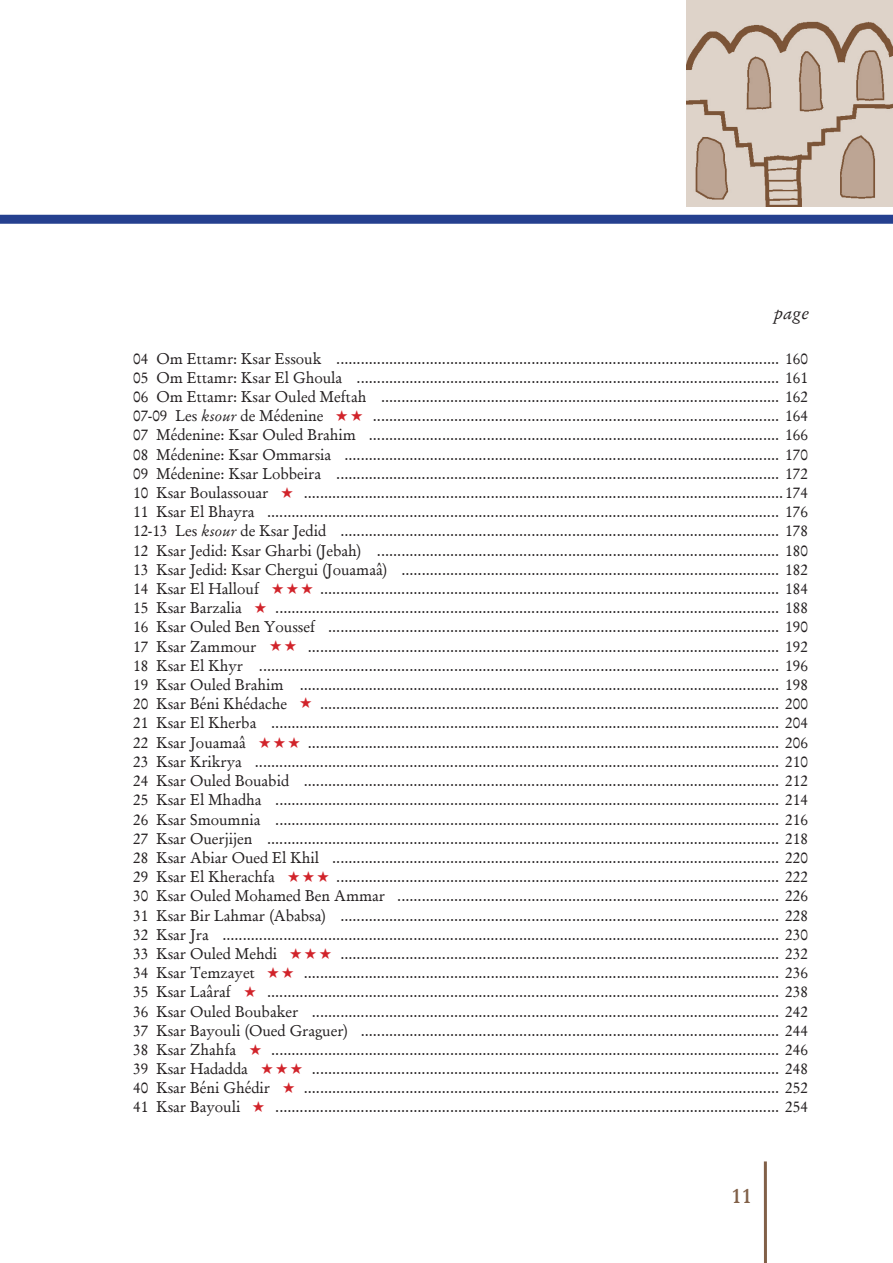
<style>
.page{position:relative;width:893px;height:1263px;background:#fff}
.page>*{position:absolute;margin:0;border:0;box-sizing:border-box;transform-origin:0 0}
.t1{font:600 21px "Garamond";color:#816048}
.t2{font:italic 18px "Stempel Garamond";color:#231f20}
.t3{font:15.75px/19.2px "Garamond Antiqua";color:#231f20;text-align:justify}
.s1{font-family:"Stempel Garamond";font-style:italic;font-size:15px}
</style>
<div class="page">
<div style="left:0;top:215px;width:893px;height:9px;background:#25408f"></div>
<img style="left:686px;top:0;width:206px;height:206px">
<hr style="left:764px;top:1161px;width:3px;height:102px;background:#816048">
<p class="t2" style="left:774px;top:301px;width:36px">page</p>
<p class="t3" style="left:133px;top:348px;width:676px">04 Om Ettamr: Ksar Essouk ............................................................................................................. 160<br>05 Om Ettamr: Ksar El Ghoula ........................................................................................................ 161<br>06 Om Ettamr: Ksar Ouled Meftah .................................................................................................. 162<br>07-09 Les <span class="s1">ksour</span> de Médenine</p>
<p class="t3" style="left:133px;top:406px;width:676px;text-indent:240px">.................................................................................................... 164<br>07 Médenine: Ksar Ouled Brahim ..................................................................................................... 166<br>08 Médenine: Ksar Ommarsia ........................................................................................................... 170<br>09 Médenine: Ksar Lobbeira ............................................................................................................. 172<br>10 Ksar Boulassouar</p>
<p class="t3" style="left:133px;top:483px;width:676px;text-indent:171px">...................................................................................................................... 174<br>11 Ksar El Bhayra .............................................................................................................................. 176<br>12-13 Les <span class="s1">ksour</span> de Ksar Jedid ............................................................................................................ 178<br>12 Ksar Jedid: Ksar Gharbi (Jebah) ................................................................................................... 180<br>13 Ksar Jedid: Ksar Chergui (Jouamaâ) ............................................................................................. 182<br>14 Ksar El Hallouf</p>
<p class="t3" style="left:320px;top:579px;width:489px">................................................................................................................. 184</p>
<p class="t3" style="left:133px;top:598px;width:110px">15 Ksar Barzalia</p>
<p class="t3" style="left:133px;top:598px;width:676px;text-indent:142px">............................................................................................................................ 188<br>16 Ksar Ouled Ben Youssef ............................................................................................................... 190<br>17 Ksar Zammour</p>
<p class="t3" style="left:133px;top:636px;width:676px;text-indent:175px">.................................................................................................................... 192<br>18 Ksar El Khyr ................................................................................................................................ 196<br>19 Ksar Ouled Brahim ...................................................................................................................... 198<br>20 Ksar Béni Khédache</p>
<p class="t3" style="left:133px;top:694px;width:676px;text-indent:187px">................................................................................................................. 200<br>21 Ksar El Kherba ............................................................................................................................. 204<br>22 Ksar Jouamaâ</p>
<p class="t3" style="left:133px;top:732px;width:676px;text-indent:175px">.................................................................................................................... 206<br>23 Ksar Krikrya ................................................................................................................................. 210<br>24 Ksar Ouled Bouabid ..................................................................................................................... 212<br>25 Ksar El Mhadha ............................................................................................................................ 214<br>26 Ksar Smoumnia ............................................................................................................................ 216<br>27 Ksar Ouerjijen .............................................................................................................................. 218<br>28 Ksar Abiar Oued El Khil .............................................................................................................. 220<br>29 Ksar El Kherachfa</p>
<p class="t3" style="left:133px;top:867px;width:676px;text-indent:203px">............................................................................................................. 222<br>30 Ksar Ouled Mohamed Ben Ammar .............................................................................................. 226<br>31 Ksar Bir Lahmar (Ababsa) ............................................................................................................ 228<br>32 Ksar Jra ......................................................................................................................................... 230<br>33 Ksar Ouled Mehdi</p>
<p class="t3" style="left:340px;top:944px;width:469px">............................................................................................................ 232</p>
<p class="t3" style="left:133px;top:963px;width:123px">34 Ksar Temzayet</p>
<p class="t3" style="left:304px;top:963px;width:506px">..................................................................................................................... 236</p>
<p class="t3" style="left:133px;top:982px;width:99px">35 Ksar Laâraf</p>
<p class="t3" style="left:133px;top:982px;width:676px;text-indent:134px">.............................................................................................................................. 238<br>36 Ksar Ouled Boubaker ................................................................................................................... 242<br>37 Ksar Bayouli (Oued Graguer) ....................................................................................................... 244<br>38 Ksar Zhahfa</p>
<p class="t3" style="left:271px;top:1040px;width:538px">............................................................................................................................. 246</p>
<p class="t3" style="left:133px;top:1059px;width:116px">39 Ksar Hadadda</p>
<p class="t3" style="left:312px;top:1059px;width:497px">................................................................................................................... 248</p>
<p class="t3" style="left:133px;top:1078px;width:138px">40 Ksar Béni Ghédir</p>
<p class="t3" style="left:304px;top:1078px;width:506px">..................................................................................................................... 252</p>
<p class="t3" style="left:133px;top:1097px;width:109px">41 Ksar Bayouli</p>
<p class="t3" style="left:275px;top:1097px;width:534px">............................................................................................................................ 254</p>
<h1 class="t1" style="left:731px;top:1183px;width:22px">11</h1>
</div>
